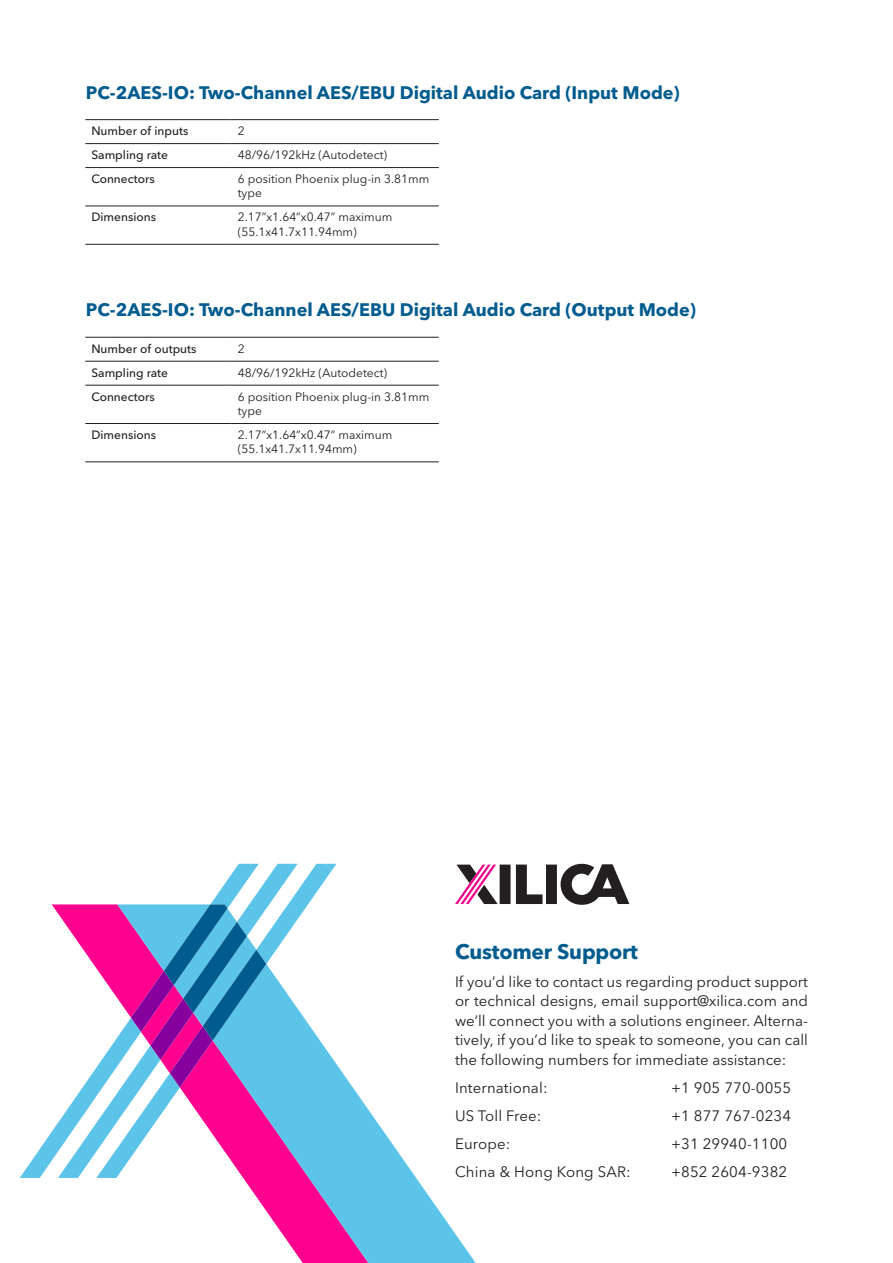
<style>
.page{position:relative;width:893px;height:1263px;background:#fff}
.page>*{position:absolute;margin:0;border:0;box-sizing:border-box;transform-origin:0 0}
.t1{font:700 21px "Avenir Next LT Pro";letter-spacing:-.01em;color:#005c8f}
.t2{font:700 18px "Avenir Next LT Pro";color:#005c8f}
.t3{font:15px/19.5px "Avenir Next LT Pro";letter-spacing:.01em;color:#231f20;text-align:justify}
.t4{font:12px/14.4px "Avenir Next LT Pro";color:#231f20}
.t5{font:500 12px "Avenir Next LT Pro";color:#231f20}
</style>
<div class="page">
<svg style="left:243px;top:1063px;width:233px;height:200px"></svg>
<svg style="left:331px;top:864px;width:5px;height:314px"></svg>
<svg style="left:20px;top:864px;width:311px;height:314px"></svg>
<svg style="left:455px;top:864px;width:174px;height:41px"></svg>
<hr style="left:85px;top:143px;width:147px;height:1px;background:#231f20">
<hr style="left:232px;top:143px;width:207px;height:1px;background:#231f20">
<hr style="left:85px;top:167px;width:147px;height:1px;background:#231f20">
<hr style="left:232px;top:167px;width:207px;height:1px;background:#231f20">
<hr style="left:85px;top:206px;width:147px;height:1px;background:#231f20">
<hr style="left:232px;top:206px;width:207px;height:1px;background:#231f20">
<hr style="left:85px;top:244px;width:147px;height:1px;background:#231f20">
<hr style="left:232px;top:244px;width:207px;height:1px;background:#231f20">
<hr style="left:85px;top:119px;width:147px;height:1px;background:#231f20">
<hr style="left:232px;top:119px;width:207px;height:1px;background:#231f20">
<hr style="left:85px;top:361px;width:147px;height:1px;background:#231f20">
<hr style="left:232px;top:361px;width:207px;height:1px;background:#231f20">
<hr style="left:85px;top:385px;width:147px;height:1px;background:#231f20">
<hr style="left:232px;top:385px;width:207px;height:1px;background:#231f20">
<hr style="left:85px;top:423px;width:147px;height:1px;background:#231f20">
<hr style="left:232px;top:423px;width:207px;height:1px;background:#231f20">
<hr style="left:85px;top:461px;width:147px;height:1px;background:#231f20">
<hr style="left:232px;top:461px;width:207px;height:1px;background:#231f20">
<hr style="left:85px;top:337px;width:147px;height:1px;background:#231f20">
<hr style="left:232px;top:337px;width:207px;height:1px;background:#231f20">
<p class="t2" style="left:86px;top:81px;width:595px">PC-2AES-IO: Two-Channel AES/EBU Digital Audio Card (Input Mode)</p>
<p class="t5" style="left:91px;top:124px;width:99px">Number of inputs</p>
<p class="t4" style="left:238px;top:124px;width:8px">2</p>
<p class="t5" style="left:91px;top:148px;width:78px">Sampling rate</p>
<p class="t4" style="left:238px;top:148px;width:151px">48/96/192kHz (Autodetect)</p>
<p class="t5" style="left:91px;top:172px;width:65px">Connectors</p>
<p class="t4" style="left:238px;top:172px;width:193px">6 position Phoenix plug-in 3.81mm type</p>
<p class="t5" style="left:91px;top:210px;width:66px">Dimensions</p>
<p class="t4" style="left:238px;top:210px;width:156px">2.17”x1.64”x0.47” maximum (55.1x41.7x11.94mm)</p>
<p class="t2" style="left:86px;top:299px;width:612px">PC-2AES-IO: Two-Channel AES/EBU Digital Audio Card (Output Mode)</p>
<p class="t5" style="left:91px;top:341px;width:107px">Number of outputs</p>
<p class="t4" style="left:238px;top:341px;width:8px">2</p>
<p class="t5" style="left:91px;top:365px;width:78px">Sampling rate</p>
<p class="t4" style="left:238px;top:365px;width:151px">48/96/192kHz (Autodetect)</p>
<p class="t5" style="left:91px;top:389px;width:65px">Connectors</p>
<p class="t4" style="left:238px;top:389px;width:193px">6 position Phoenix plug-in 3.81mm type</p>
<p class="t5" style="left:91px;top:427px;width:66px">Dimensions</p>
<p class="t4" style="left:238px;top:428px;width:156px">2.17”x1.64”x0.47” maximum (55.1x41.7x11.94mm)</p>
<p class="t1" style="left:455px;top:938px;width:184px">Customer Support</p>
<p class="t3" style="left:455px;top:972px;width:354px">If you’d like to contact us regarding product support or technical designs, email support@xilica.com and we’ll connect you with a solutions engineer. Alterna&shy;tively, if you’d like to speak to someone, you can call the following numbers for immediate assistance:</p>
<p class="t3" style="left:455px;top:1078px;width:94px">International:</p>
<p class="t3" style="left:671px;top:1078px;width:122px">+1 905 770-0055</p>
<p class="t3" style="left:455px;top:1106px;width:88px">US Toll Free:</p>
<p class="t3" style="left:671px;top:1106px;width:122px">+1 877 767-0234</p>
<p class="t3" style="left:455px;top:1134px;width:57px">Europe:</p>
<p class="t3" style="left:671px;top:1134px;width:118px">+31 29940-1100</p>
<p class="t3" style="left:455px;top:1162px;width:177px">China &amp; Hong Kong SAR:</p>
<p class="t3" style="left:671px;top:1162px;width:118px">+852 2604-9382</p>
</div>
